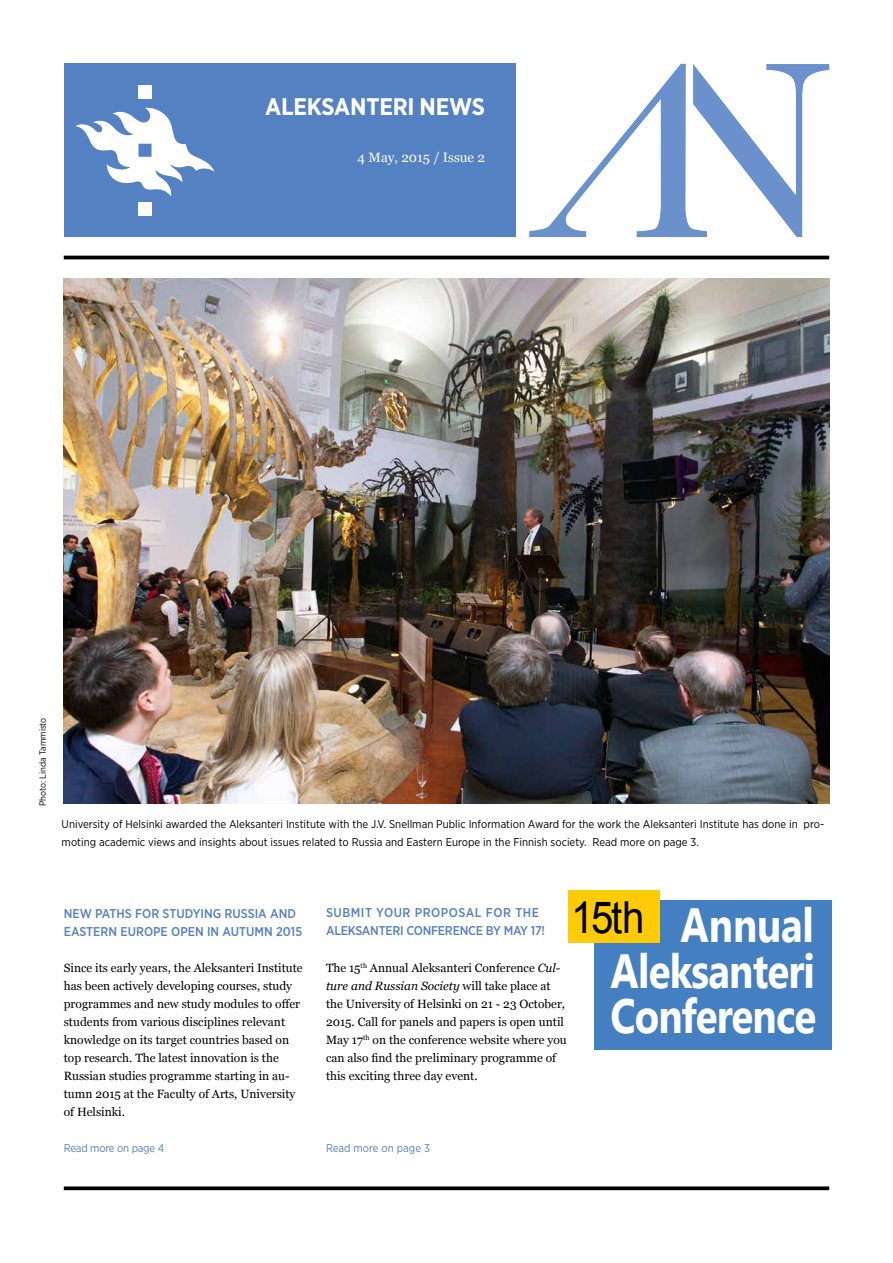
<style>
.page{position:relative;width:893px;height:1263px;background:#fff}
.page>*{position:absolute;margin:0;border:0;box-sizing:border-box;transform-origin:0 0}
.t1{font:700 48px/44.1px "Khmer UI";letter-spacing:-.02em;color:#fff;scale:.84 1}
.t2{font:700 24px "Gotham Narrow";letter-spacing:-.01em;color:#fff}
.t3{font:13.5px "Georgia";color:#fff}
.t4{font:500 12.75px/18px "Gotham Narrow";color:#5481c1}
.t5{font:500 12.75px/18px "Gotham Narrow";letter-spacing:-.02em;color:#5481c1}
.t6{font:12px/18px "Georgia";color:#000}
.t7{font:11.25px/18px "Gotham Narrow";color:#000}
.t8{font:11.25px "Gotham Narrow";color:#5481c1}
.t9{font:11.25px "Gotham Narrow";letter-spacing:-.02em;color:#5481c1}
.t10{font:9px "Gotham Narrow";color:#000}
.s1{font-style:italic}
</style>
<div class="page">
<svg style="left:529px;top:64px;width:300px;height:173px"></svg>
<div style="left:64px;top:64px;width:451px;height:173px;background:#5481c1"></div>
<div style="left:138px;top:202px;width:14px;height:13px;background:#fff"></div>
<div style="left:138px;top:85px;width:14px;height:13px;background:#fff"></div>
<svg style="left:75px;top:107px;width:140px;height:89px"></svg>
<hr style="left:64px;top:256px;width:765px;height:3px;background:#000">
<svg style="left:64px;top:1186px;width:765px;height:4px;background:#1c1c1c"></svg>
<div style="left:594px;top:900px;width:237px;height:149px;background:#447fc1"></div>
<div style="left:568px;top:890px;width:91px;height:52px;background:#ffcb06"></div>
<img style="left:64px;top:278px;width:765px;height:526px">
<h2 class="t2" style="left:265px;top:91px;width:221px">ALEKSANTERI NEWS</h2>
<p class="t3" style="left:358px;top:149px;width:129px">4 May, 2015 / Issue 2</p>
<p class="t10" style="left:37px;top:806px;width:90px;rotate:-90deg">Photo: Linda Tammisto</p>
<p class="t7" style="left:62px;top:815px;width:764px">University of Helsinki awarded the Aleksanteri Institute with the J.V. Snellman Public Information Award for the work the Aleksanteri Institute has done in pro&shy;moting academic views and insights about issues related to Russia and Eastern Europe in the Finnish society. Read more on page 3.</p>
<p class="t4" style="left:64px;top:904px;width:240px">NEW PATHS FOR STUDYING RUSSIA AND<br>EASTERN EUROPE OPEN IN AUTUMN 2015</p>
<p class="t6" style="left:64px;top:959px;width:240px">Since its early years, the Aleksanteri Institute has been actively developing courses, study programmes and new study modules to offer students from various disciplines relevant knowledge on its target countries based on top research. The latest innovation is the Russian studies programme starting in au&shy;tumn 2015 at the Faculty of Arts, University of Helsinki.</p>
<p class="t9" style="left:64px;top:1141px;width:102px">Read more on page 4</p>
<p class="t5" style="left:326px;top:903px;width:220px">SUBMIT YOUR PROPOSAL FOR THE<br>ALEKSANTERI CONFERENCE BY MAY 17!</p>
<p class="t6" style="left:326px;top:959px;width:242px">The 15<sup>th</sup> Annual Aleksanteri Conference <span class="s1">Cul&shy;ture and Russian Society</span> will take place at the University of Helsinki on 21 - 23 October, 2015. Call for panels and papers is open until May 17<sup>th</sup> on the conference website where you can also find the preliminary programme of this exciting three day event.</p>
<h1 class="t1" style="left:571px;top:904px;width:291px"><sup>15th</sup> Annual</h1>
<h1 class="t1" style="left:611px;top:950px;width:246px">Aleksanteri<br>Conference</h1>
<p class="t8" style="left:326px;top:1141px;width:105px">Read more on page 3</p>
</div>
